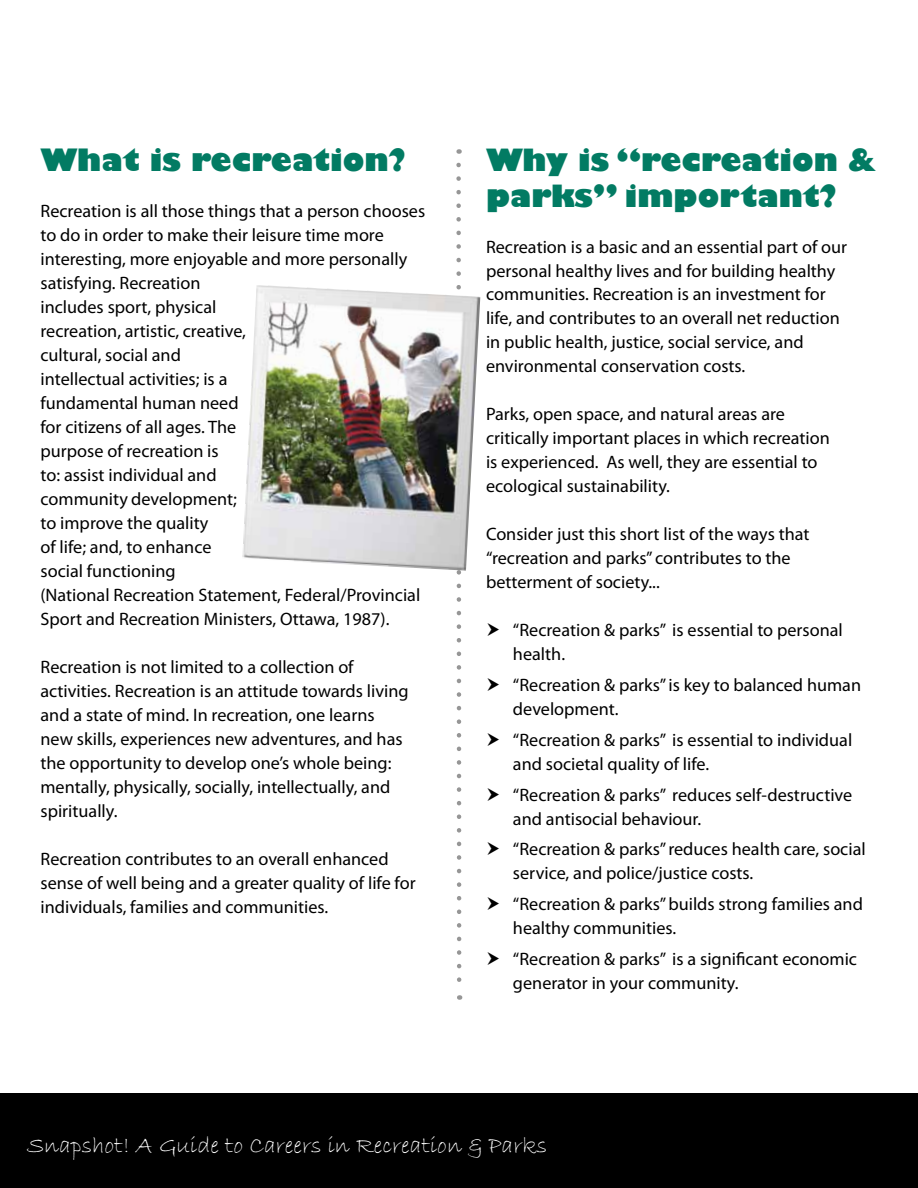
<style>
.page{position:relative;width:918px;height:1188px;background:#fff}
.page>*{position:absolute;margin:0;border:0;box-sizing:border-box;transform-origin:0 0}
.t1{font:800 30px "Gill Sans";color:#027b63}
.t2{font:800 29.85px/35.8px "Gill Sans";color:#027b63}
.t3{font:24px "Bradley Hand ITC";color:#fff}
.t4{font:18px/24px "Myriad Pro";color:#000}
</style>
<div class="page">
<div style="left:0;top:1094px;width:918px;height:94px;background:#000"></div>
<svg style="left:456px;top:162px;width:7px;height:838px"></svg>
<img style="left:242px;top:285px;width:238px;height:286px">
<h1 class="t1" style="left:40px;top:141px;width:367px">What is recreation?</h1>
<p class="t4" style="left:40px;top:198px;width:386px">Recreation is all those things that a person chooses to do in order to make their leisure time more interesting, more enjoyable and more personally satisfying. Recreation<br>includes sport, physical<br>recreation, artistic, creative,<br>cultural, social and<br>intellectual activities; is a<br>fundamental human need<br>for citizens of all ages. The<br>purpose of recreation is<br>to: assist individual and<br>community development;<br>to improve the quality<br>of life; and, to enhance<br>social functioning<br>(National Recreation Statement, Federal/Provincial<br>Sport and Recreation Ministers, Ottawa, 1987).</p>
<p class="t4" style="left:40px;top:654px;width:370px">Recreation is not limited to a collection of activities. Recreation is an attitude towards living and a state of mind. In recreation, one learns new skills, experiences new adventures, and has the opportunity to develop one’s whole being: mentally, physically, socially, intellectually, and spiritually.</p>
<p class="t4" style="left:40px;top:846px;width:377px">Recreation contributes to an overall enhanced sense of well being and a greater quality of life for individuals, families and communities.</p>
<h2 class="t2" style="left:486px;top:144px;width:392px">Why is “recreation &amp; parks” important?</h2>
<p class="t4" style="left:486px;top:234px;width:363px">Recreation is a basic and an essential part of our personal healthy lives and for building healthy communities. Recreation is an investment for life, and contributes to an overall net reduction in public health, justice, social service, and environmental conservation costs.</p>
<p class="t4" style="left:486px;top:402px;width:345px">Parks, open space, and natural areas are critically important places in which recreation is experienced. As well, they are essential to ecological sustainability.</p>
<p class="t4" style="left:486px;top:522px;width:325px">Consider just this short list of the ways that “recreation and parks” contributes to the betterment of society...</p>
<p class="t4" style="left:513px;top:618px;width:331px">“Recreation &amp; parks” is essential to personal health.</p>
<p class="t4" style="left:513px;top:673px;width:350px">“Recreation &amp; parks” is key to balanced human development.</p>
<p class="t4" style="left:513px;top:728px;width:341px">“Recreation &amp; parks” is essential to individual and societal quality of life.</p>
<p class="t4" style="left:513px;top:782px;width:341px">“Recreation &amp; parks” reduces self-destructive and antisocial behaviour.</p>
<p class="t4" style="left:513px;top:837px;width:354px">“Recreation &amp; parks” reduces health care, social service, and police/justice costs.</p>
<p class="t4" style="left:513px;top:892px;width:352px">“Recreation &amp; parks” builds strong families and healthy communities.</p>
<p class="t4" style="left:513px;top:947px;width:346px">“Recreation &amp; parks” is a significant economic generator in your community.</p>
<h3 class="t3" style="left:27px;top:1130px;width:522px">Snapshot! A Guide to Careers in Recreation &amp; Parks</h3>
</div>
